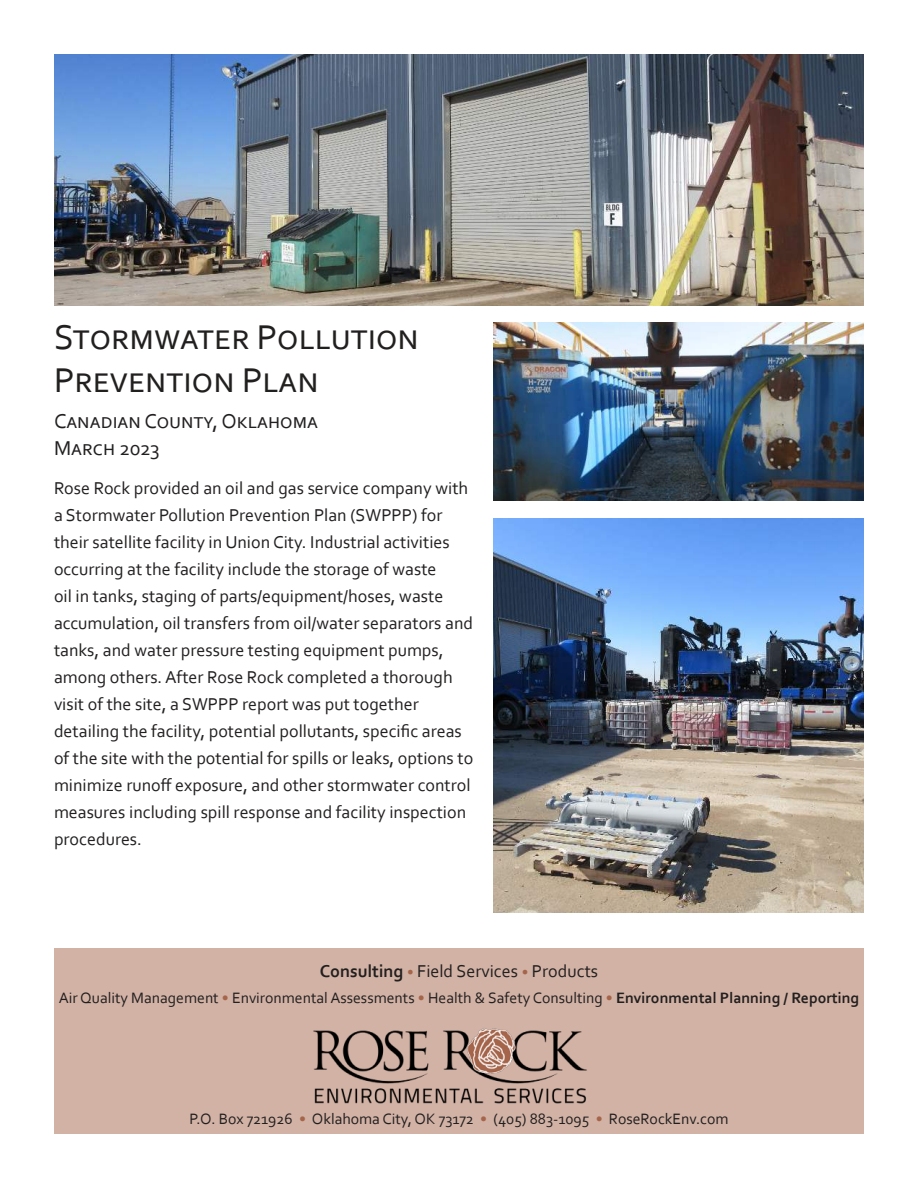
<style>
.page{position:relative;width:918px;height:1188px;background:#fff}
.page>*{position:absolute;margin:0;border:0;box-sizing:border-box;transform-origin:0 0}
.t1{font:36px/43.2px "Corbel";color:#221f1f}
.t2{font:21px/27px "Corbel";color:#221f1f}
.t3{font:18px/27px "Corbel";color:#221f1f}
.t4{font:15.75px "Corbel";color:#221f1f}
.s1{font-weight:700}
.s2{font-size:15px;color:#a5654b}
.s3{color:#a5654b}
</style>
<div class="page">
<img style="left:54px;top:54px;width:810px;height:252px">
<img style="left:493px;top:322px;width:371px;height:178px">
<div style="left:54px;top:948px;width:810px;height:186px;background:#d2b2a5"></div>
<img style="left:313px;top:1028px;width:274px;height:75px">
<img style="left:493px;top:518px;width:371px;height:395px">
<h1 class="t1" style="left:54px;top:315px;width:367px">Stormwater Pollution<br>Prevention Plan</h1>
<p class="t2" style="left:54px;top:407px;width:266px">Canadian County, Oklahoma<br>March 2023</p>
<p class="t3" style="left:54px;top:474px;width:421px">Rose Rock provided an oil and gas service company with a Stormwater Pollution Prevention Plan (SWPPP) for their satellite facility in Union City. Industrial activities occurring at the facility include the storage of waste<br>oil in tanks, staging of parts/equipment/hoses, waste accumulation, oil transfers from oil/water separators and tanks, and water pressure testing equipment pumps, among others. After Rose Rock completed a thorough visit of the site, a SWPPP report was put together detailing the facility, potential pollutants, speci昀椀c areas of the site with the potential for spills or leaks, options to minimize runo昀昀 exposure, and other stormwater control measures including spill response and facility inspection procedures.</p>
<p class="t3" style="left:320px;top:957px;width:280px"><span class="s1">Consulting</span> <span class="s2">•</span> Field Services <span class="s2">•</span> Products</p>
<p class="t4" style="left:59px;top:988px;width:802px">Air Quality Management <span class="s3">•</span> Environmental Assessments <span class="s3">•</span> Health &amp; Safety Consulting <span class="s3">•</span> <span class="s1">Environmental Planning / Reporting</span></p>
<p class="t4" style="left:189px;top:1109px;width:541px">P.O. Box 721926 <span class="s3">•</span> Oklahoma City, OK 73172 <span class="s3">•</span> (405) 883-1095 <span class="s3">•</span> RoseRockEnv.com</p>
</div>
